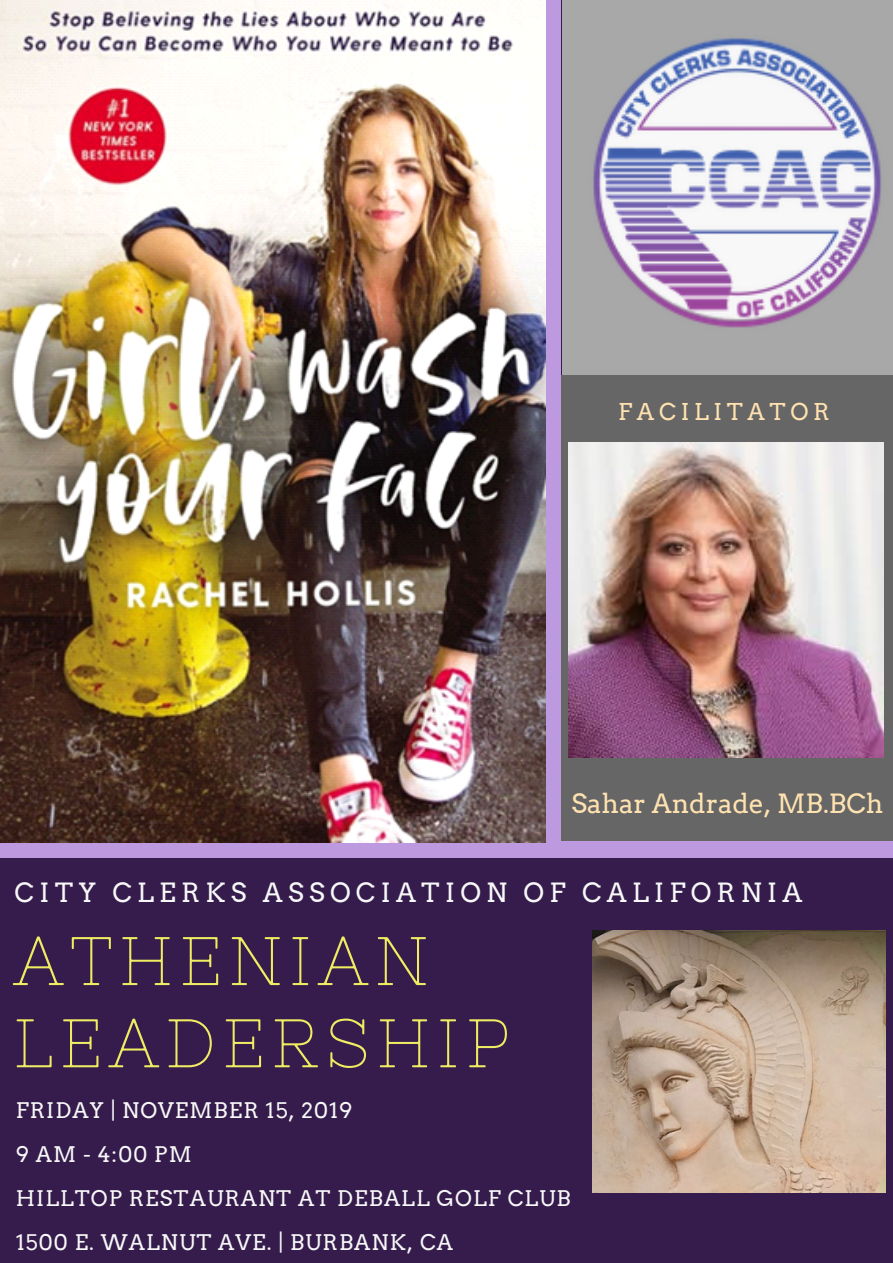
<style>
.page{position:relative;width:893px;height:1263px;background:#351c4d}
.page>*{position:absolute;margin:0;border:0;box-sizing:border-box;transform-origin:0 0}
.t1{font:68.55px/82.2px "Nixie One";letter-spacing:.1em;color:#efeb62}
.t2{font:26.55px "Arvo";letter-spacing:.2em;color:#f8f8f8}
.t3{font:26.55px "Arvo";color:#ffe2b0}
.t4{font:23.25px "Arvo";letter-spacing:.2em;color:#ffe2b0}
.t5{font:21.45px/44px "Arvo";letter-spacing:.05em;color:#f8f8f8}
</style>
<div class="page">
<div style="left:562px;top:0;width:331px;height:418px;background:#a8a8a8"></div>
<div style="left:544px;top:375px;width:349px;height:471px;background:#666"></div>
<div style="left:542px;top:0;width:19px;height:854px;background:linear-gradient(to bottom,#bd9ae0,#bd9ae0)"></div>
<div style="left:0;top:841px;width:893px;height:17px;background:#bd9ae0"></div>
<img style="left:592px;top:930px;width:293px;height:262px">
<img style="left:593px;top:38px;width:289px;height:290px">
<img style="left:569px;top:442px;width:315px;height:316px">
<img style="left:0;top:0;width:545px;height:842px">
<p class="t4" style="left:618px;top:398px;width:213px">FACILITATOR</p>
<p class="t3" style="left:571px;top:787px;width:313px">Sahar Andrade, MB.BCh</p>
<p class="t2" style="left:15px;top:876px;width:789px">CITY CLERKS ASSOCIATION OF CALIFORNIA</p>
<h1 class="t1" style="left:14px;top:919px;width:497px">ATHENIAN<br>LEADERSHIP</h1>
<p class="t5" style="left:16px;top:1088px;width:557px">FRIDAY | NOVEMBER 15, 2019<br>9 AM - 4:00 PM<br>HILLTOP RESTAURANT AT DEBALL GOLF CLUB<br>1500 E. WALNUT AVE. | BURBANK, CA</p>
</div>
